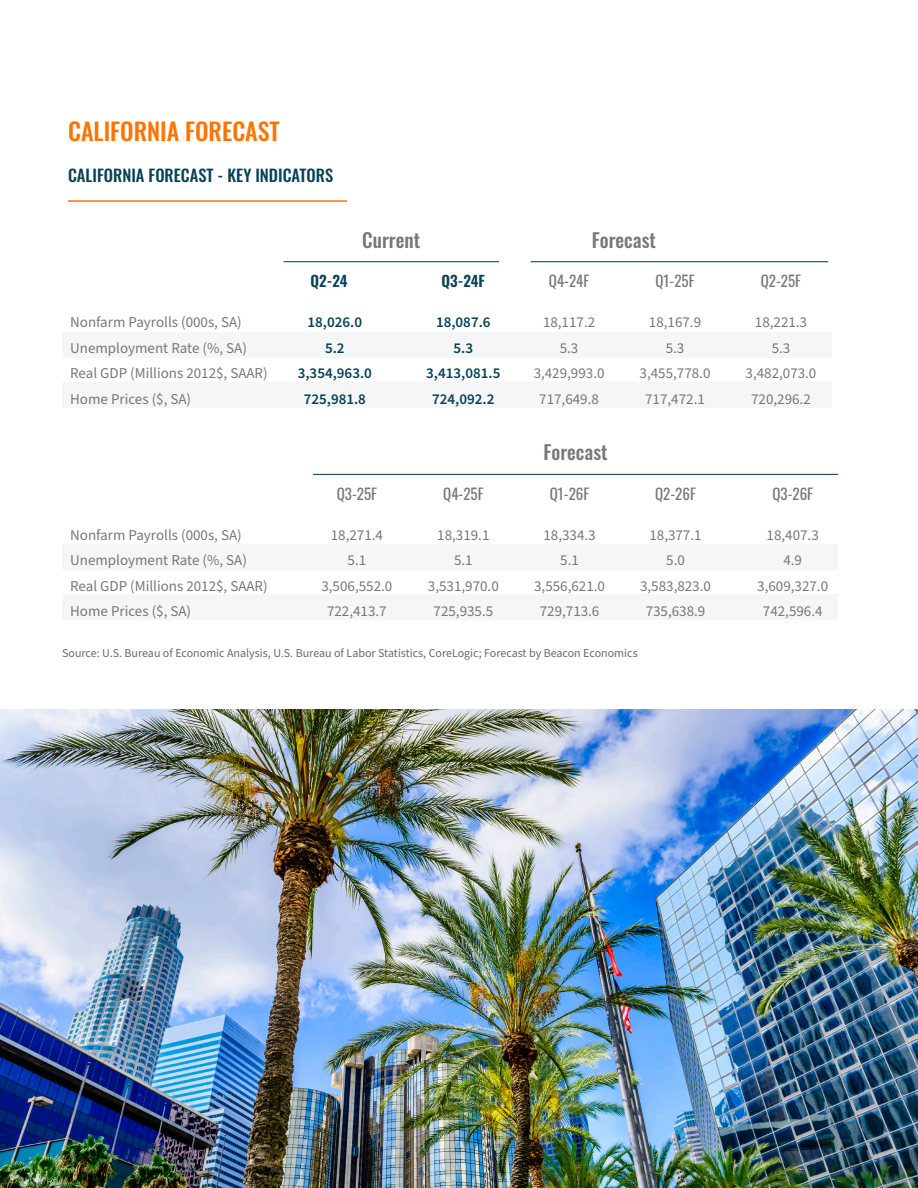
<style>
.page{position:relative;width:918px;height:1188px;background:#fff}
.page>*{position:absolute;margin:0;border:0;box-sizing:border-box;transform-origin:0 0}
.t1{font:500 24px "Oswald";color:#fd7400}
.t2{font:500 19.5px "Oswald";color:#76787b}
.t3{font:500 16.5px "Oswald";color:#094257}
.t4{font:15px "Source Sans Pro";color:#76787b}
.t5{font:600 15px "Source Sans Pro";color:#094257}
.t6{font:15px "Oswald";color:#76787b}
.t7{font:600 15px "Oswald";color:#094257}
.t8{font:12px "Source Sans Pro";color:#6b6a6a}
</style>
<div class="page">
<hr style="left:68px;top:200px;width:279px;height:2px;background:#fd7400">
<div style="left:62px;top:332px;width:770px;height:25px;background:#f5f6f7"></div>
<div style="left:62px;top:545px;width:776px;height:25px;background:#f5f6f7"></div>
<div style="left:62px;top:382px;width:770px;height:25px;background:#f5f6f7"></div>
<div style="left:62px;top:595px;width:776px;height:25px;background:#f5f6f7"></div>
<hr style="left:284px;top:261px;width:215px;height:1px;background:#0b3247">
<hr style="left:531px;top:261px;width:297px;height:1px;background:#0b3247">
<hr style="left:313px;top:474px;width:525px;height:1px;background:#0b3247">
<img style="left:0;top:710px;width:918px;height:478px">
<p class="t1" style="left:68px;top:119px;width:213px">CALIFORNIA FORECAST</p>
<p class="t3" style="left:68px;top:166px;width:267px">CALIFORNIA FORECAST - KEY INDICATORS</p>
<p class="t2" style="left:362px;top:229px;width:59px">Current</p>
<p class="t2" style="left:592px;top:229px;width:66px">Forecast</p>
<p class="t7" style="left:311px;top:273px;width:38px">Q2-24</p>
<p class="t7" style="left:442px;top:273px;width:45px">Q3-24F</p>
<p class="t6" style="left:549px;top:268px;width:42px">Q4-24F</p>
<p class="t6" style="left:656px;top:268px;width:41px">Q1-25F</p>
<p class="t6" style="left:761px;top:268px;width:42px">Q2-25F</p>
<p class="t4" style="left:70px;top:312px;width:173px">Nonfarm Payrolls (000s, SA)</p>
<p class="t4" style="left:70px;top:338px;width:178px">Unemployment Rate (%, SA)</p>
<p class="t4" style="left:70px;top:363px;width:199px">Real GDP (Millions 2012$, SAAR)</p>
<p class="t4" style="left:70px;top:389px;width:122px">Home Prices ($, SA)</p>
<p class="t5" style="left:308px;top:312px;width:56px">18,026.0</p>
<p class="t5" style="left:325px;top:338px;width:21px">5.2</p>
<p class="t5" style="left:298px;top:363px;width:76px">3,354,963.0</p>
<p class="t5" style="left:304px;top:389px;width:64px">725,981.8</p>
<p class="t5" style="left:436px;top:312px;width:56px">18,087.6</p>
<p class="t5" style="left:454px;top:338px;width:21px">5.3</p>
<p class="t5" style="left:426px;top:363px;width:76px">3,413,081.5</p>
<p class="t5" style="left:432px;top:389px;width:64px">724,092.2</p>
<p class="t4" style="left:543px;top:312px;width:54px">18,117.2</p>
<p class="t4" style="left:560px;top:338px;width:20px">5.3</p>
<p class="t4" style="left:534px;top:363px;width:72px">3,429,993.0</p>
<p class="t4" style="left:539px;top:389px;width:61px">717,649.8</p>
<p class="t4" style="left:649px;top:312px;width:54px">18,167.9</p>
<p class="t4" style="left:666px;top:338px;width:20px">5.3</p>
<p class="t4" style="left:640px;top:363px;width:72px">3,455,778.0</p>
<p class="t4" style="left:645px;top:389px;width:61px">717,472.1</p>
<p class="t4" style="left:755px;top:312px;width:54px">18,221.3</p>
<p class="t4" style="left:772px;top:338px;width:20px">5.3</p>
<p class="t4" style="left:746px;top:363px;width:72px">3,482,073.0</p>
<p class="t4" style="left:751px;top:389px;width:61px">720,296.2</p>
<p class="t2" style="left:543px;top:442px;width:66px">Forecast</p>
<p class="t6" style="left:337px;top:480px;width:42px">Q3-25F</p>
<p class="t6" style="left:443px;top:480px;width:42px">Q4-25F</p>
<p class="t6" style="left:550px;top:480px;width:41px">Q1-26F</p>
<p class="t6" style="left:655px;top:480px;width:42px">Q2-26F</p>
<p class="t6" style="left:772px;top:480px;width:42px">Q3-26F</p>
<p class="t4" style="left:70px;top:525px;width:173px">Nonfarm Payrolls (000s, SA)</p>
<p class="t4" style="left:70px;top:550px;width:178px">Unemployment Rate (%, SA)</p>
<p class="t4" style="left:70px;top:576px;width:199px">Real GDP (Millions 2012$, SAAR)</p>
<p class="t4" style="left:70px;top:601px;width:122px">Home Prices ($, SA)</p>
<p class="t4" style="left:331px;top:525px;width:54px">18,271.4</p>
<p class="t4" style="left:348px;top:550px;width:20px">5.1</p>
<p class="t4" style="left:321px;top:576px;width:72px">3,506,552.0</p>
<p class="t4" style="left:327px;top:601px;width:61px">722,413.7</p>
<p class="t4" style="left:437px;top:525px;width:54px">18,319.1</p>
<p class="t4" style="left:454px;top:550px;width:20px">5.1</p>
<p class="t4" style="left:428px;top:576px;width:72px">3,531,970.0</p>
<p class="t4" style="left:434px;top:601px;width:61px">725,935.5</p>
<p class="t4" style="left:543px;top:525px;width:54px">18,334.3</p>
<p class="t4" style="left:560px;top:550px;width:20px">5.1</p>
<p class="t4" style="left:534px;top:576px;width:72px">3,556,621.0</p>
<p class="t4" style="left:540px;top:601px;width:61px">729,713.6</p>
<p class="t4" style="left:649px;top:525px;width:54px">18,377.1</p>
<p class="t4" style="left:666px;top:550px;width:20px">5.0</p>
<p class="t4" style="left:640px;top:576px;width:72px">3,583,823.0</p>
<p class="t4" style="left:646px;top:601px;width:61px">735,638.9</p>
<p class="t4" style="left:767px;top:525px;width:54px">18,407.3</p>
<p class="t4" style="left:783px;top:550px;width:20px">4.9</p>
<p class="t4" style="left:757px;top:576px;width:72px">3,609,327.0</p>
<p class="t4" style="left:763px;top:601px;width:61px">742,596.4</p>
<p class="t8" style="left:62px;top:645px;width:577px">Source: U.S. Bureau of Economic Analysis, U.S. Bureau of Labor Statistics, CoreLogic; Forecast by Beacon Economics</p>
</div>
